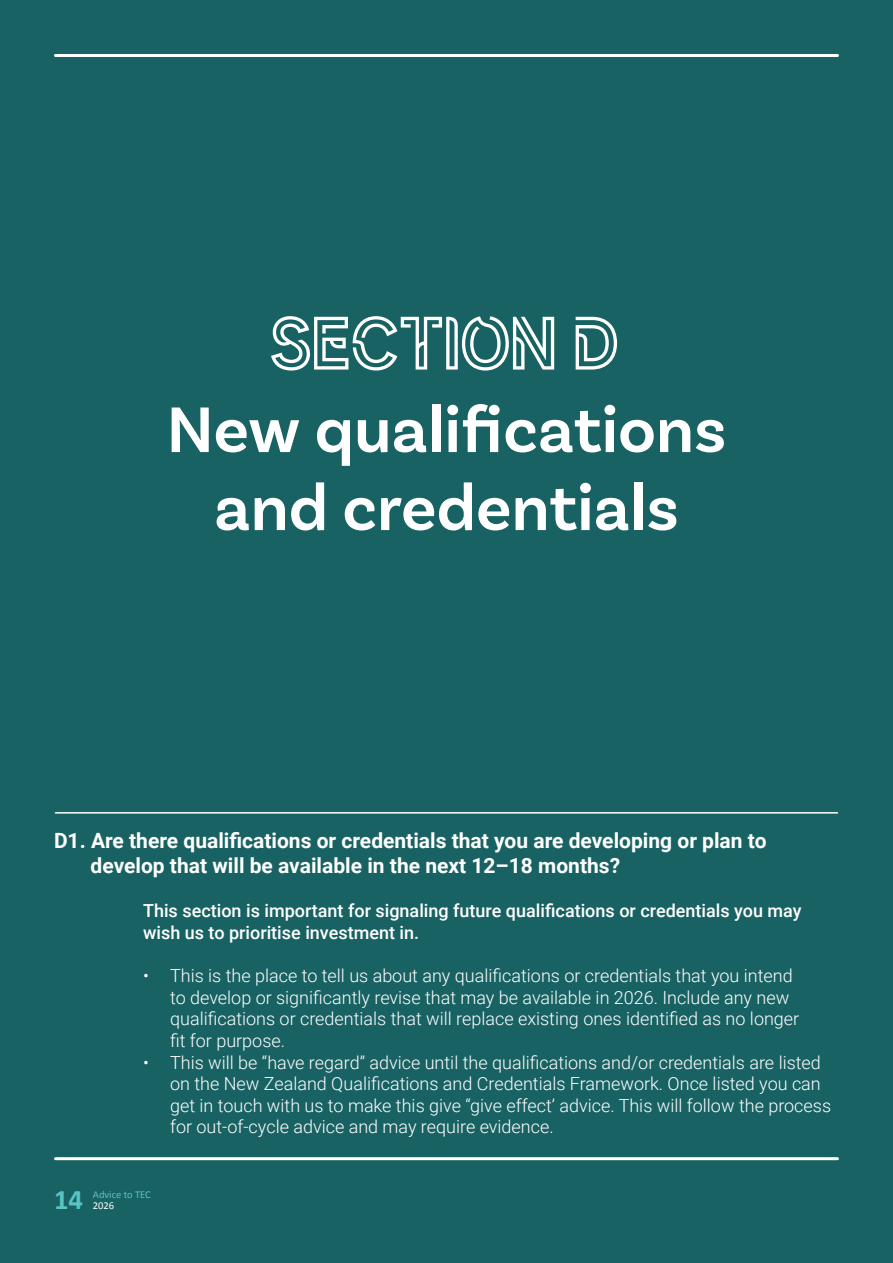
<style>
.page{position:relative;width:893px;height:1263px;background:#196263}
.page>*{position:absolute;margin:0;border:0;box-sizing:border-box;transform-origin:0 0}
.t1{font:81px "Te Wao Nuio Toi Display";color:#fff}
.t2{font:600 67.5px/78px "Basic Sans";color:#fff;text-align:center}
.t3{font:700 28.5px "Calibri";color:#59c4c3}
.t4{font:700 21px/25.2px "Roboto";color:#fff}
.t5{font:300 18px/21.6px "Roboto";color:#fff}
.t6{font:500 18px/21.6px "Roboto";color:#fff}
.t7{font:10.5px "Calibri";color:#59c4c3}
.t8{font:10.5px "Calibri";color:#fff}
</style>
<div class="page">
<hr style="left:56px;top:54px;width:781px;height:3px;background:#fff">
<hr style="left:56px;top:812px;width:781px;height:1px;background:#fff">
<hr style="left:56px;top:1157px;width:781px;height:3px;background:#fff">
<p class="t1" style="left:269px;top:303px;width:351px">SECTION D</p>
<p class="t2" style="left:167px;top:391px;width:561px">New qualifications and credentials</p>
<p class="t4" style="left:91px;top:827px;width:677px;text-indent:-37px">D1. Are there qualifications or credentials that you are developing or plan to develop that will be available in the next 12–18 months?</p>
<p class="t6" style="left:143px;top:899px;width:660px">This section is important for signaling future qualifications or credentials you may wish us to prioritise investment in.</p>
<p class="t5" style="left:170px;top:964px;width:631px;text-indent:-27px">• This is the place to tell us about any qualifications or credentials that you intend to develop or significantly revise that may be available in 2026. Include any new qualifications or credentials that will replace existing ones identified as no longer fit for purpose.</p>
<p class="t5" style="left:170px;top:1051px;width:662px;text-indent:-27px">• This will be “have regard” advice until the qualifications and/or credentials are listed on the New Zealand Qualifications and Credentials Framework. Once listed you can get in touch with us to make this give “give effect’ advice. This will follow the process for out-of-cycle advice and may require evidence.</p>
<h3 class="t3" style="left:54px;top:1179px;width:30px">14</h3>
<p class="t7" style="left:93px;top:1188px;width:59px">Advice to TEC</p>
<p class="t8" style="left:93px;top:1199px;width:23px">2026</p>
</div>
